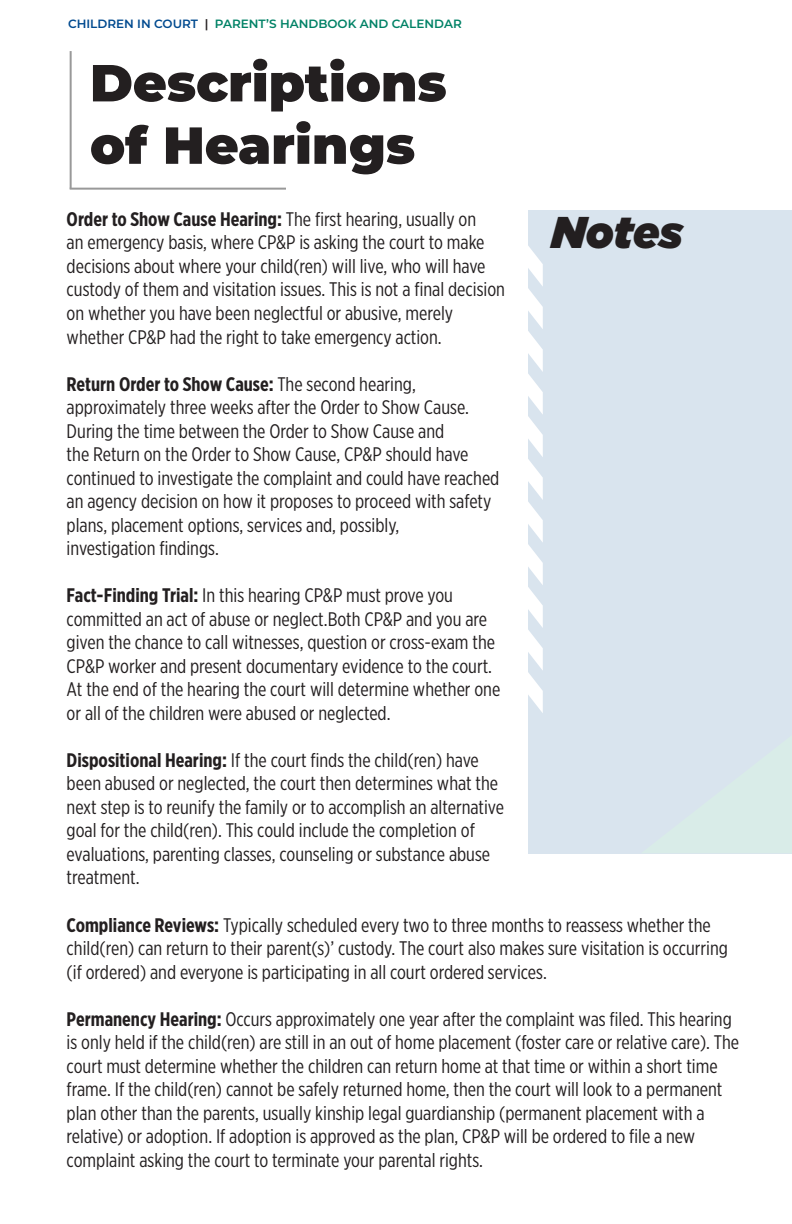
<style>
.page{position:relative;width:792px;height:1224px;background:#fff}
.page>*{position:absolute;margin:0;border:0;box-sizing:border-box;transform-origin:0 0}
.t1{font:900 52px/62.4px "Montserrat";color:#231f20}
.t2{font:italic 900 44.4px "Gotham";letter-spacing:-.005em;color:#231f20}
.t3{font:19.6px/23.6px "Gotham X Narrow";color:#231f20}
.t4{font:600 12px "Montserrat";color:#008266}
.s1{color:#004a8f}
.s2{color:#231f20}
.s3{font-weight:700}
</style>
<div class="page">
<div style="left:529px;top:210px;width:263px;height:643px;background:#d9e4ee"></div>
<svg style="left:528px;top:230px;width:15px;height:483px"></svg>
<hr style="left:70px;top:51px;width:2px;height:138px;background:#999">
<hr style="left:70px;top:188px;width:216px;height:2px;background:#999">
<p class="t4" style="left:68px;top:16px;width:395px"><span class="s1">CHILDREN IN COURT</span> <span class="s2">|</span> PARENT’S HANDBOOK AND CALENDAR</p>
<p class="t1" style="left:90px;top:48px;width:358px">Descriptions of Hearings</p>
<p class="t3" style="left:67px;top:207px;width:440px"><span class="s3">Order to Show Cause Hearing:</span> The first hearing, usually on<br>an emergency basis, where CP&amp;P is asking the court to make decisions about where your child(ren) will live, who will have custody of them and visitation issues. This is not a final decision on whether you have been neglectful or abusive, merely whether CP&amp;P had the right to take emergency action.</p>
<p class="t3" style="left:67px;top:372px;width:434px"><span class="s3">Return Order to Show Cause:</span> The second hearing, approximately three weeks after the Order to Show Cause.<br>During the time between the Order to Show Cause and<br>the Return on the Order to Show Cause, CP&amp;P should have continued to investigate the complaint and could have reached an agency decision on how it proposes to proceed with safety plans, placement options, services and, possibly,<br>investigation findings.</p>
<p class="t3" style="left:67px;top:583px;width:435px"><span class="s3">Fact-Finding Trial:</span> In this hearing CP&amp;P must prove you committed an act of abuse or neglect.Both CP&amp;P and you are given the chance to call witnesses, question or cross-exam the CP&amp;P worker and present documentary evidence to the court.<br>At the end of the hearing the court will determine whether one or all of the children were abused or neglected.</p>
<p class="t3" style="left:67px;top:748px;width:439px"><span class="s3">Dispositional Hearing:</span> If the court finds the child(ren) have been abused or neglected, the court then determines what the next step is to reunify the family or to accomplish an alternative goal for the child(ren). This could include the completion of evaluations, parenting classes, counseling or substance abuse treatment.</p>
<p class="t3" style="left:67px;top:913px;width:663px"><span class="s3">Compliance Reviews:</span> Typically scheduled every two to three months to reassess whether the child(ren) can return to their parent(s)’ custody. The court also makes sure visitation is occurring (if ordered) and everyone is participating in all court ordered services.</p>
<p class="t3" style="left:67px;top:1007px;width:674px"><span class="s3">Permanency Hearing:</span> Occurs approximately one year after the complaint was filed. This hearing is only held if the child(ren) are still in an out of home placement (foster care or relative care). The court must determine whether the children can return home at that time or within a short time frame. If the child(ren) cannot be safely returned home, then the court will look to a permanent plan other than the parents, usually kinship legal guardianship (permanent placement with a relative) or adoption. If adoption is approved as the plan, CP&amp;P will be ordered to file a new complaint asking the court to terminate your parental rights.</p>
<h2 class="t2" style="left:552px;top:207px;width:133px">Notes</h2>
</div>
